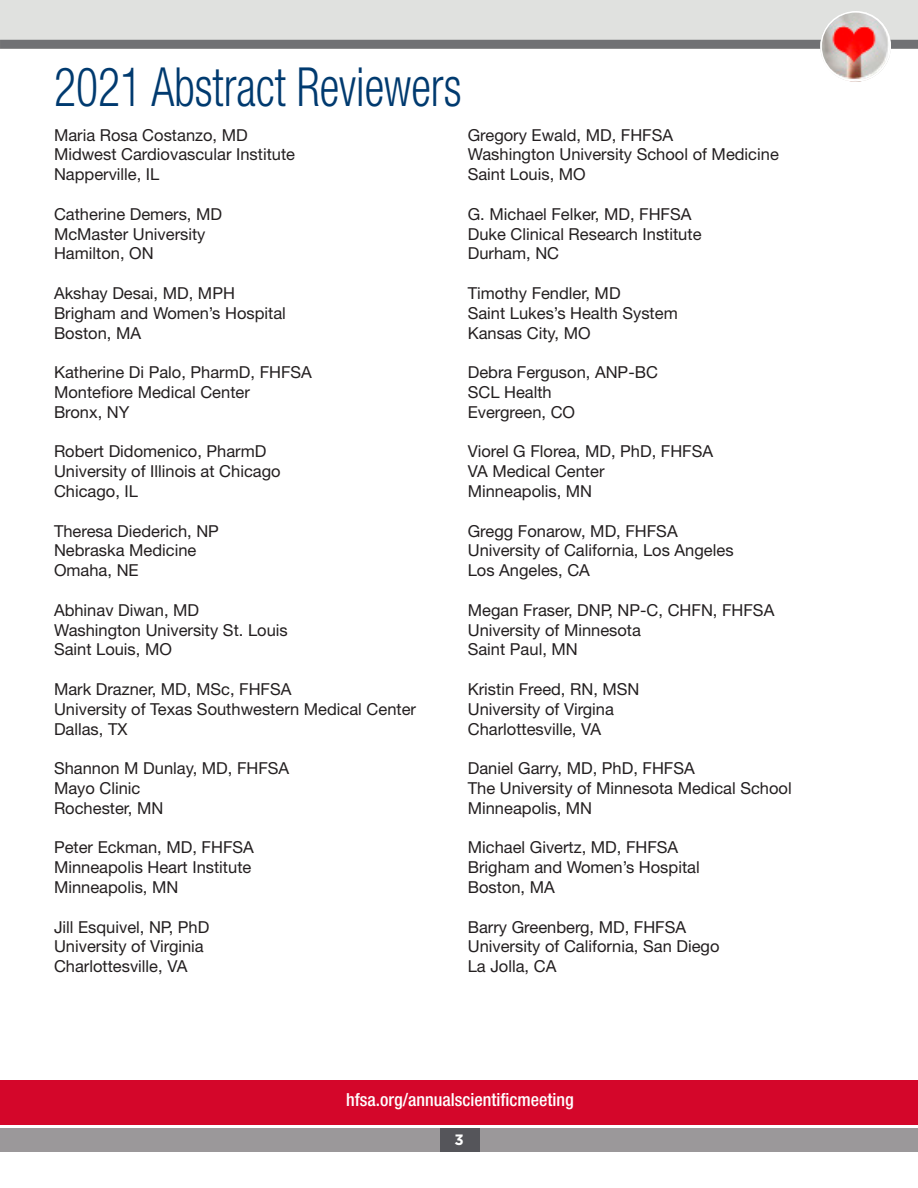
<style>
.page{position:relative;width:918px;height:1188px;background:#fff}
.page>*{position:absolute;margin:0;border:0;box-sizing:border-box;transform-origin:0 0}
.t1{font:300 condensed 54px "Helvetica Neue LT Std";color:#003a6f;scale:.85 1}
.t2{font:500 condensed 18px "Helvetica Neue LT Std";color:#fff}
.t3{font:16.5px "Helvetica Neue LT Std";color:#231f20}
.t4{font:700 15px "Gotham";color:#fff}
</style>
<div class="page">
<div style="left:0;top:1080px;width:918px;height:44px;background:#d4062a"></div>
<div style="left:0;top:1129px;width:918px;height:23px;background:#9b989a"></div>
<div style="left:440px;top:1129px;width:39px;height:23px;background:#55555a"></div>
<div style="left:0;top:0;width:918px;height:49px;background:#e0e1df"></div>
<div style="left:0;top:40px;width:918px;height:9px;background:#707174"></div>
<img style="left:820px;top:11px;width:71px;height:71px;border-radius:35px">
<div style="left:820px;top:11px;width:71px;height:71px;border:2px solid #fff;border-radius:50%"></div>
<p class="t1" style="left:54px;top:56px;width:481px">2021 Abstract Reviewers</p>
<p class="t3" style="left:54px;top:125px;width:195px">Maria Rosa Costanzo, MD</p>
<p class="t3" style="left:54px;top:145px;width:243px">Midwest Cardiovascular Institute</p>
<p class="t3" style="left:54px;top:165px;width:107px">Napperville, IL</p>
<p class="t3" style="left:54px;top:204px;width:170px">Catherine Demers, MD</p>
<p class="t3" style="left:54px;top:224px;width:153px">McMaster University</p>
<p class="t3" style="left:54px;top:244px;width:101px">Hamilton, ON</p>
<p class="t3" style="left:54px;top:283px;width:182px">Akshay Desai, MD, MPH</p>
<p class="t3" style="left:54px;top:303px;width:233px">Brigham and Women’s Hospital</p>
<p class="t3" style="left:54px;top:323px;width:89px">Boston, MA</p>
<p class="t3" style="left:54px;top:363px;width:259px">Katherine Di Palo, PharmD, FHFSA</p>
<p class="t3" style="left:54px;top:382px;width:197px">Montefiore Medical Center</p>
<p class="t3" style="left:54px;top:402px;width:77px">Bronx, NY</p>
<p class="t3" style="left:54px;top:442px;width:214px">Robert Didomenico, PharmD</p>
<p class="t3" style="left:54px;top:462px;width:228px">University of Illinois at Chicago</p>
<p class="t3" style="left:54px;top:481px;width:86px">Chicago, IL</p>
<p class="t3" style="left:54px;top:521px;width:167px">Theresa Diederich, NP</p>
<p class="t3" style="left:54px;top:541px;width:144px">Nebraska Medicine</p>
<p class="t3" style="left:54px;top:561px;width:86px">Omaha, NE</p>
<p class="t3" style="left:54px;top:600px;width:147px">Abhinav Diwan, MD</p>
<p class="t3" style="left:54px;top:620px;width:235px">Washington University St. Louis</p>
<p class="t3" style="left:54px;top:640px;width:119px">Saint Louis, MO</p>
<p class="t3" style="left:54px;top:679px;width:239px">Mark Drazner, MD, MSc, FHFSA</p>
<p class="t3" style="left:54px;top:699px;width:364px">University of Texas Southwestern Medical Center</p>
<p class="t3" style="left:54px;top:719px;width:75px">Dallas, TX</p>
<p class="t3" style="left:54px;top:759px;width:237px">Shannon M Dunlay, MD, FHFSA</p>
<p class="t3" style="left:54px;top:778px;width:88px">Mayo Clinic</p>
<p class="t3" style="left:54px;top:798px;width:111px">Rochester, MN</p>
<p class="t3" style="left:54px;top:838px;width:201px">Peter Eckman, MD, FHFSA</p>
<p class="t3" style="left:54px;top:858px;width:199px">Minneapolis Heart Institute</p>
<p class="t3" style="left:54px;top:877px;width:126px">Minneapolis, MN</p>
<p class="t3" style="left:54px;top:917px;width:157px">Jill Esquivel, NP, PhD</p>
<p class="t3" style="left:54px;top:937px;width:151px">University of Virginia</p>
<p class="t3" style="left:54px;top:957px;width:135px">Charlottesville, VA</p>
<p class="t3" style="left:468px;top:125px;width:207px">Gregory Ewald, MD, FHFSA</p>
<p class="t3" style="left:468px;top:145px;width:313px">Washington University School of Medicine</p>
<p class="t3" style="left:468px;top:165px;width:119px">Saint Louis, MO</p>
<p class="t3" style="left:468px;top:204px;width:225px">G. Michael Felker, MD, FHFSA</p>
<p class="t3" style="left:468px;top:224px;width:235px">Duke Clinical Research Institute</p>
<p class="t3" style="left:468px;top:244px;width:93px">Durham, NC</p>
<p class="t3" style="left:468px;top:283px;width:154px">Timothy Fendler, MD</p>
<p class="t3" style="left:468px;top:303px;width:211px">Saint Lukes’s Health System</p>
<p class="t3" style="left:468px;top:323px;width:124px">Kansas City, MO</p>
<p class="t3" style="left:468px;top:363px;width:192px">Debra Ferguson, ANP-BC</p>
<p class="t3" style="left:468px;top:382px;width:86px">SCL Health</p>
<p class="t3" style="left:468px;top:402px;width:109px">Evergreen, CO</p>
<p class="t3" style="left:468px;top:442px;width:247px">Viorel G Florea, MD, PhD, FHFSA</p>
<p class="t3" style="left:468px;top:462px;width:138px">VA Medical Center</p>
<p class="t3" style="left:468px;top:481px;width:126px">Minneapolis, MN</p>
<p class="t3" style="left:468px;top:521px;width:211px">Gregg Fonarow, MD, FHFSA</p>
<p class="t3" style="left:468px;top:541px;width:267px">University of California, Los Angeles</p>
<p class="t3" style="left:468px;top:561px;width:124px">Los Angeles, CA</p>
<p class="t3" style="left:468px;top:600px;width:308px">Megan Fraser, DNP, NP-C, CHFN, FHFSA</p>
<p class="t3" style="left:468px;top:620px;width:175px">University of Minnesota</p>
<p class="t3" style="left:468px;top:640px;width:112px">Saint Paul, MN</p>
<p class="t3" style="left:468px;top:679px;width:173px">Kristin Freed, RN, MSN</p>
<p class="t3" style="left:468px;top:699px;width:148px">University of Virgina</p>
<p class="t3" style="left:468px;top:719px;width:135px">Charlottesville, VA</p>
<p class="t3" style="left:468px;top:759px;width:229px">Daniel Garry, MD, PhD, FHFSA</p>
<p class="t3" style="left:468px;top:778px;width:325px">The University of Minnesota Medical School</p>
<p class="t3" style="left:468px;top:798px;width:126px">Minneapolis, MN</p>
<p class="t3" style="left:468px;top:838px;width:212px">Michael Givertz, MD, FHFSA</p>
<p class="t3" style="left:468px;top:858px;width:233px">Brigham and Women’s Hospital</p>
<p class="t3" style="left:468px;top:877px;width:89px">Boston, MA</p>
<p class="t3" style="left:468px;top:917px;width:220px">Barry Greenberg, MD, FHFSA</p>
<p class="t3" style="left:468px;top:937px;width:253px">University of California, San Diego</p>
<p class="t3" style="left:468px;top:957px;width:90px">La Jolla, CA</p>
<p class="t2" style="left:346px;top:1089px;width:229px">hfsa.org/annualscientificmeeting</p>
<p class="t4" style="left:455px;top:1130px;width:11px">3</p>
</div>
